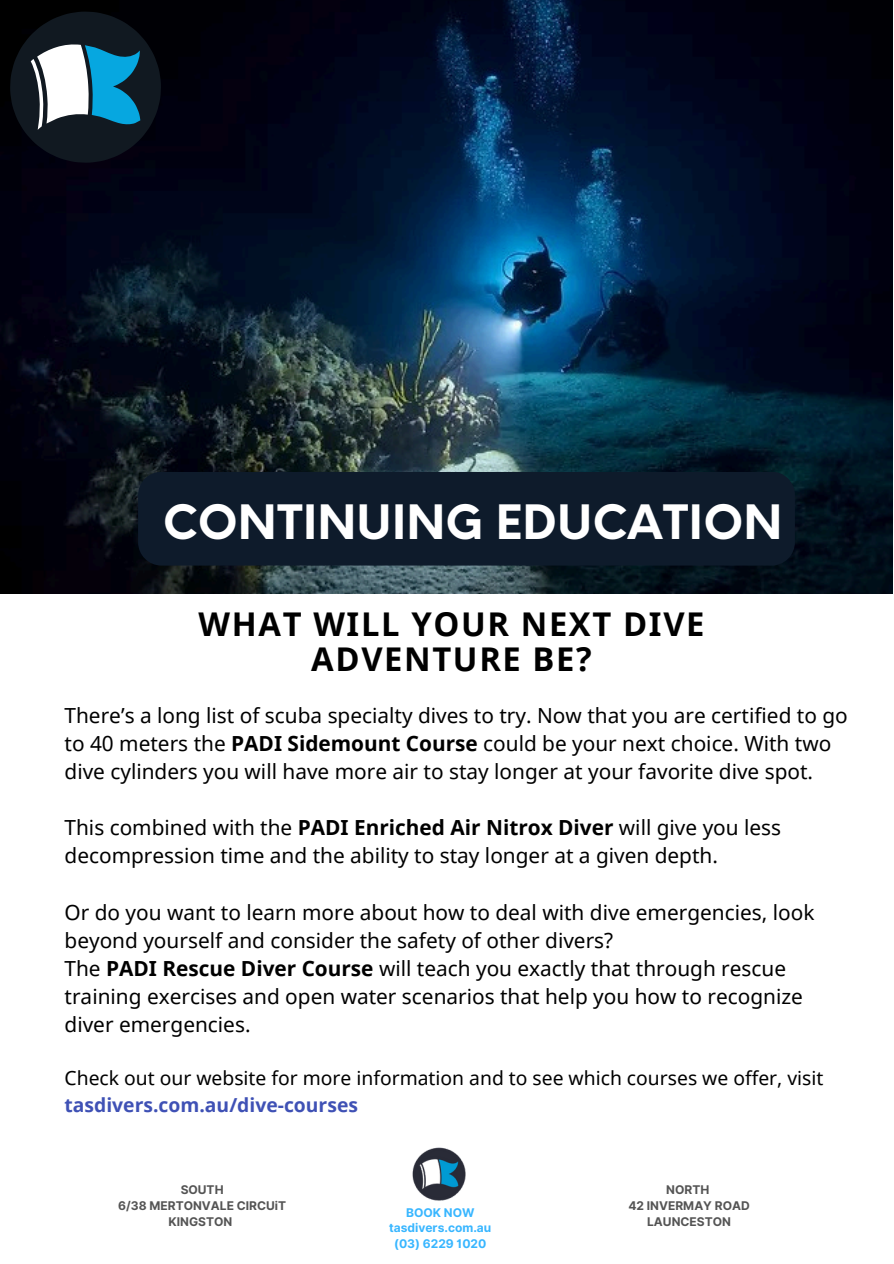
<style>
.page{position:relative;width:894px;height:1264px;background:#fff}
.page>*{position:absolute;margin:0;border:0;box-sizing:border-box;transform-origin:0 0}
.t1{font:700 46.2px "Neue Einstellung";color:#fff}
.t2{font:700 32.7px/34.8px "Noto Sans";letter-spacing:.05em;color:#000;text-align:center}
.t3{font:20.85px/28.2px "Noto Sans";color:#000}
.t4{font:19.35px/27px "Noto Sans";color:#000}
.t5{font:700 12px/15.8px "Inter";color:#545454;text-align:center}
.t6{font:700 12px/15.8px "Inter";color:#38b6ff;text-align:center}
.s1{font-weight:700}
.s2{font-weight:700;color:#3f51b5}
</style>
<div class="page">
<img style="left:412px;top:1147px;width:54px;height:54px">
<img style="left:0;top:0;width:892px;height:593px">
<svg style="left:10px;top:12px;width:151px;height:151px;background:#2d4552"></svg>
<div style="left:138px;top:471px;width:656px;height:94px;background:#0e1b2b"></div>
<h4 class="t1" style="left:163px;top:480px;width:621px">CONTINUING EDUCATION</h4>
<h4 class="t2" style="left:198px;top:606px;width:507px">WHAT WILL YOUR NEXT DIVE<br>ADVENTURE BE?</h4>
<p class="t3" style="left:65px;top:700px;width:784px">There’s a long list of scuba specialty dives to try. Now that you are certified to go to 40 meters the <span class="s1">PADI Sidemount Course</span> could be your next choice. With two dive cylinders you will have more air to stay longer at your favorite dive spot.</p>
<h4 class="t3" style="left:65px;top:813px;width:718px">This combined with the <span class="s1">PADI Enriched Air Nitrox Diver</span> will give you less decompression time and the ability to stay longer at a given depth.</h4>
<p class="t3" style="left:65px;top:897px;width:751px">Or do you want to learn more about how to deal with dive emergencies, look beyond yourself and consider the safety of other divers?<br>The <span class="s1">PADI Rescue Diver Course</span> will teach you exactly that through rescue training exercises and open water scenarios that help you how to recognize diver emergencies.</p>
<p class="t4" style="left:65px;top:1063px;width:760px">Check out our website for more information and to see which courses we offer, visit <span class="s2">tasdivers.com.au/dive-courses</span></p>
<h2 class="t5" style="left:118px;top:1181px;width:169px">SOUTH<br>6/38 MERTONVALE CIRCUiT</h2>
<h3 class="t5" style="left:168px;top:1213px;width:65px">KINGSTON</h3>
<h3 class="t6" style="left:389px;top:1204px;width:104px">BOOK NOW tasdivers.com.au (03) 6229 1020</h3>
<h3 class="t5" style="left:666px;top:1181px;width:45px">NORTH</h3>
<h3 class="t5" style="left:628px;top:1197px;width:123px">42 INVERMAY ROAD<br>LAUNCESTON</h3>
</div>
